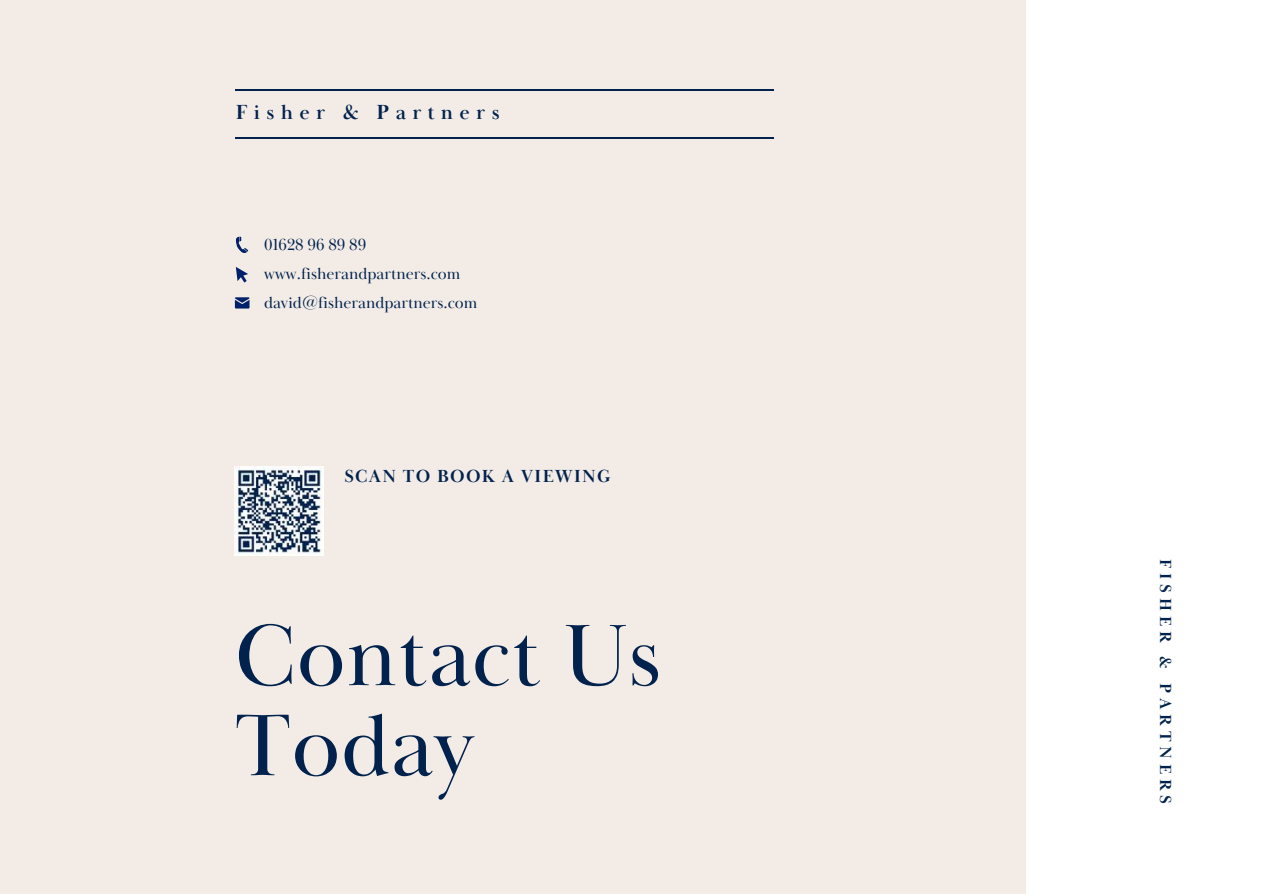
<style>
.page{position:relative;width:1263px;height:894px;background:#fff}
.page>*{position:absolute;margin:0;border:0;box-sizing:border-box;transform-origin:0 0}
.t1{font:90px/90px "Baskerville Display PT";letter-spacing:.005em;color:#01224d}
.t2{font:700 21px "Baskerville Display PT";letter-spacing:.3em;color:#01224d}
.t3{font:700 18px "Baskerville Display PT";letter-spacing:.07em;color:#01224d}
.t4{font:16.5px "Baskerville Display PT";color:#01224d}
.t5{font:700 16.5px "Baskerville Display PT";letter-spacing:.3em;color:#01224d}
</style>
<div class="page">
<div style="left:0;top:0;width:1025px;height:893px;background:#f3ece6"></div>
<hr style="left:235px;top:89px;width:539px;height:1px;background:#01224d">
<hr style="left:235px;top:137px;width:539px;height:1px;background:#01224d">
<svg style="left:236px;top:236px;width:12px;height:17px"></svg>
<svg style="left:235px;top:297px;width:15px;height:11px"></svg>
<svg style="left:236px;top:267px;width:12px;height:15px"></svg>
<img style="left:235px;top:466px;width:89px;height:89px">
<p class="t2" style="left:236px;top:100px;width:265px">Fisher &amp; Partners</p>
<p class="t4" style="left:264px;top:234px;width:104px">01628 96 89 89</p>
<p class="t4" style="left:264px;top:263px;width:198px">www.fisherandpartners.com</p>
<p class="t4" style="left:264px;top:292px;width:215px">david@fisherandpartners.com</p>
<p class="t3" style="left:345px;top:464px;width:268px">SCAN TO BOOK A VIEWING</p>
<h1 class="t1" style="left:235px;top:613px;width:428px">Contact Us<br>Today</h1>
<p class="t5" style="left:1176px;top:558px;width:247px;rotate:90deg">FISHER &amp; PARTNERS</p>
</div>
